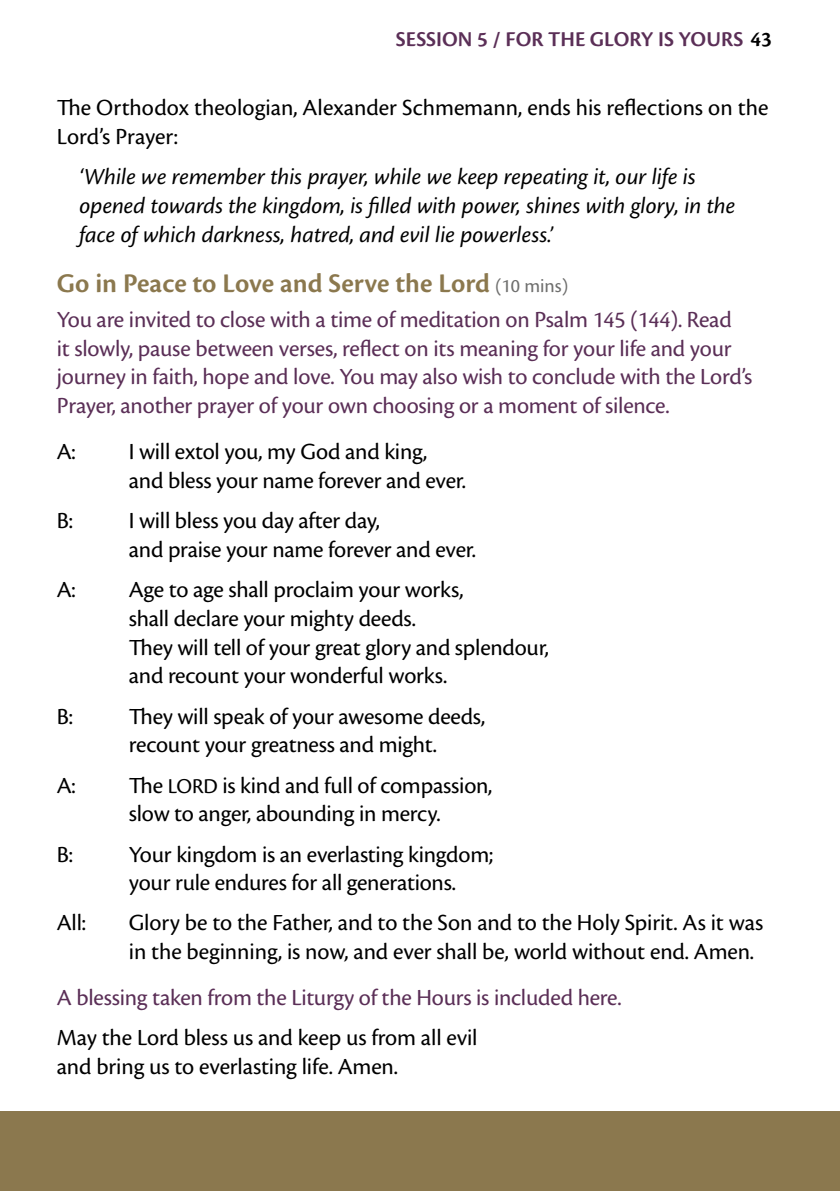
<style>
.page{position:relative;width:840px;height:1191px;background:#fff}
.page>*{position:absolute;margin:0;border:0;box-sizing:border-box;transform-origin:0 0}
.t1{font:600 28px "Cronos Pro";color:#8b784e}
.t2{font:24px/28.8px "Cronos Pro";letter-spacing:-.01em;color:#000}
.t3{font:24px/28.8px "Cronos Pro";letter-spacing:-.01em;color:#5b2f57}
.t4{font:italic 24px/28.8px "Cronos Pro";letter-spacing:-.005em;color:#000}
.t5{font:600 22px "Cronos Pro";color:#5b2f57}
.s1{color:#000}
.s2{font-weight:400;font-size:20px;color:#6f6f6e}
.s3{font-size:22px}
</style>
<div class="page">
<div style="left:0;top:1111px;width:839px;height:80px;background:#8b784e"></div>
<p class="t5" style="left:395px;top:26px;width:377px">SESSION 5 / FOR THE GLORY IS YOURS <span class="s1">43</span></p>
<p class="t2" style="left:57px;top:93px;width:712px">The Orthodox theologian, Alexander Schmemann, ends his reflections on the<br>Lord’s Prayer:</p>
<p class="t4" style="left:79px;top:162px;width:657px">‘While we remember this prayer, while we keep repeating it, our life is opened towards the kingdom, is filled with power, shines with glory, in the face of which darkness, hatred, and evil lie powerless.’</p>
<p class="t1" style="left:57px;top:267px;width:512px">Go in Peace to Love and Serve the Lord <span class="s2">(10 mins)</span></p>
<p class="t3" style="left:57px;top:305px;width:696px">You are invited to close with a time of meditation on Psalm 145 (144). Read<br>it slowly, pause between verses, reflect on its meaning for your life and your journey in faith, hope and love. You may also wish to conclude with the Lord’s Prayer, another prayer of your own choosing or a moment of silence.</p>
<p class="t2" style="left:57px;top:437px;width:20px">A:</p>
<p class="t2" style="left:129px;top:437px;width:338px">I will extol you, my God and king, and bless your name forever and ever.</p>
<p class="t2" style="left:57px;top:506px;width:18px">B:</p>
<p class="t2" style="left:129px;top:506px;width:348px">I will bless you day after day,<br>and praise your name forever and ever.</p>
<p class="t2" style="left:57px;top:575px;width:20px">A:</p>
<p class="t2" style="left:129px;top:575px;width:421px">Age to age shall proclaim your works,<br>shall declare your mighty deeds.<br>They will tell of your great glory and splendour, and recount your wonderful works.</p>
<p class="t2" style="left:57px;top:702px;width:18px">B:</p>
<p class="t2" style="left:129px;top:702px;width:358px">They will speak of your awesome deeds, recount your greatness and might.</p>
<p class="t2" style="left:57px;top:770px;width:20px">A:</p>
<p class="t2" style="left:129px;top:770px;width:365px">The <span class="s3">LORD</span> is kind and full of compassion, slow to anger, abounding in mercy.</p>
<p class="t2" style="left:57px;top:839px;width:18px">B:</p>
<p class="t2" style="left:129px;top:839px;width:366px">Your kingdom is an everlasting kingdom; your rule endures for all generations.</p>
<p class="t2" style="left:57px;top:908px;width:31px">All:</p>
<p class="t2" style="left:129px;top:908px;width:635px">Glory be to the Father, and to the Son and to the Holy Spirit. As it was in the beginning, is now, and ever shall be, world without end. Amen.</p>
<p class="t3" style="left:57px;top:983px;width:566px">A blessing taken from the Liturgy of the Hours is included here.</p>
<p class="t2" style="left:57px;top:1023px;width:422px">May the Lord bless us and keep us from all evil and bring us to everlasting life. Amen.</p>
</div>
